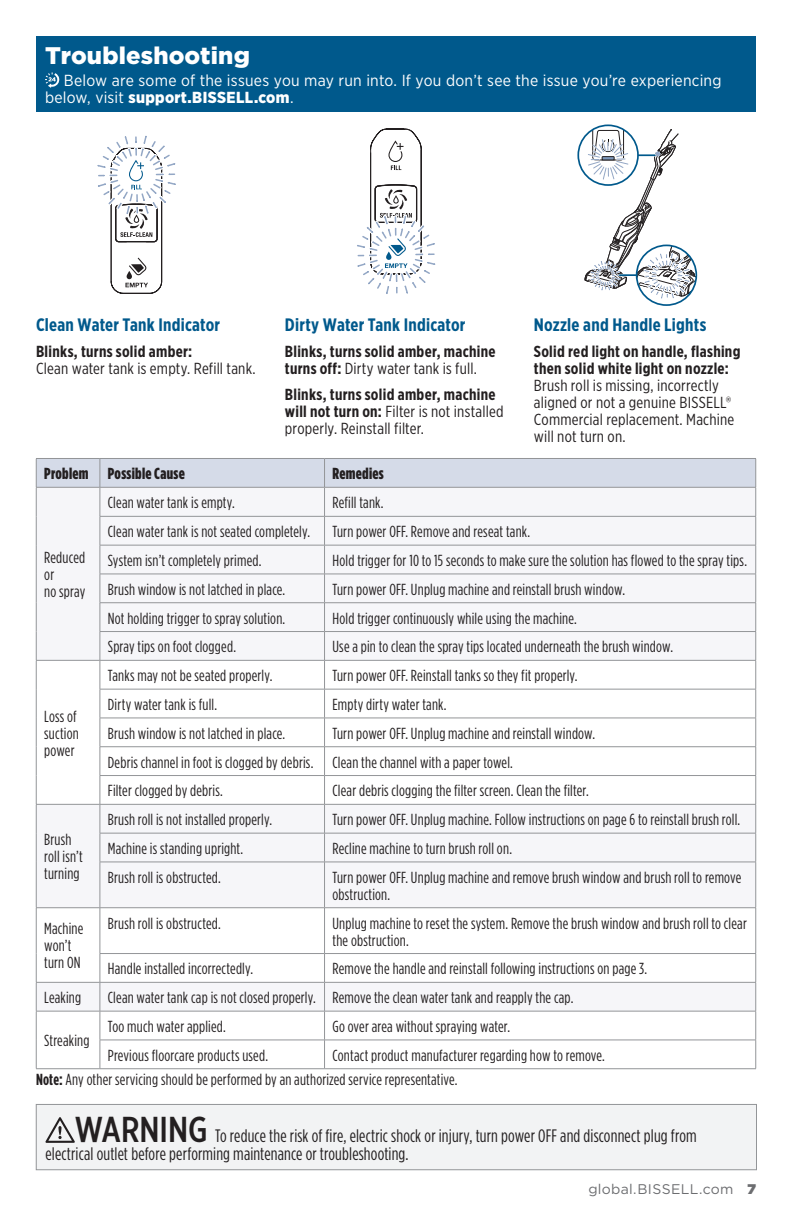
<style>
.page{position:relative;width:792px;height:1224px;background:#fff}
.page>*{position:absolute;margin:0;border:0;box-sizing:border-box;transform-origin:0 0}
.t1{font:900 24px "Gotham";letter-spacing:.005em;color:#fff}
.Warning_Box_Copy{font:18px/18px "Gotham Condensed";letter-spacing:.01em;color:#231f20}
.t2{font:700 18px "Gotham X Narrow";letter-spacing:.015em;color:#00598c}
.Troubleshooting_Body{font:16px/17px "Gotham Condensed";letter-spacing:.015em;color:#231f20}
.Body{font:16px/17px "Gotham X Narrow";letter-spacing:.015em;color:#231f20}
.Body-2{font:16px/17px "Gotham Narrow";letter-spacing:.015em;color:#fff}
.Body-3{font:700 16px/17px "Gotham X Narrow";letter-spacing:.02em;color:#231f20}
.Body-4{font:900 16px "Gotham Condensed";letter-spacing:.015em;color:#231f20}
.t3{font:14px "Gotham";letter-spacing:.02em;color:#6c6d70}
.s1{font-weight:900}
.s2{font-weight:700}
.s3{font-weight:400}
.s4{font-family:"Gotham X Narrow";font-weight:500;font-size:36px}
</style>
<div class="page">
<div style="left:36px;top:36px;width:720px;height:76px;background:#00598c"></div>
<svg style="left:45px;top:72px;width:15px;height:16px"></svg>
<svg style="left:37px;top:862px;width:718px;height:149px;fill:#f6f6f9"></svg>
<svg style="left:99px;top:1012px;width:656px;height:56px"></svg>
<hr style="left:36px;top:862px;width:1px;height:45px;background:#939598">
<hr style="left:100px;top:862px;width:225px;height:1px;background:#939598">
<hr style="left:100px;top:862px;width:1px;height:45px;background:#939598">
<hr style="left:325px;top:862px;width:431px;height:1px;background:#939598">
<hr style="left:324px;top:862px;width:1px;height:45px;background:#939598">
<hr style="left:755px;top:862px;width:1px;height:45px;background:#939598">
<hr style="left:36px;top:907px;width:64px;height:1px;background:#939598">
<hr style="left:36px;top:908px;width:1px;height:46px;background:#939598">
<hr style="left:100px;top:907px;width:225px;height:1px;background:#939598">
<hr style="left:100px;top:908px;width:1px;height:45px;background:#939598">
<hr style="left:325px;top:907px;width:431px;height:1px;background:#939598">
<hr style="left:324px;top:908px;width:1px;height:45px;background:#939598">
<hr style="left:755px;top:908px;width:1px;height:45px;background:#939598">
<hr style="left:100px;top:953px;width:225px;height:1px;background:#939598">
<hr style="left:325px;top:953px;width:431px;height:1px;background:#939598">
<hr style="left:36px;top:982px;width:64px;height:1px;background:#939598">
<hr style="left:100px;top:982px;width:225px;height:1px;background:#939598">
<hr style="left:325px;top:982px;width:431px;height:1px;background:#939598">
<hr style="left:36px;top:1011px;width:64px;height:1px;background:#939598">
<hr style="left:100px;top:1011px;width:225px;height:1px;background:#939598">
<hr style="left:325px;top:1011px;width:431px;height:1px;background:#939598">
<svg style="left:36px;top:954px;width:1px;height:114px"></svg>
<hr style="left:100px;top:1040px;width:225px;height:1px;background:#939598">
<svg style="left:100px;top:954px;width:1px;height:114px"></svg>
<hr style="left:325px;top:1040px;width:431px;height:1px;background:#939598">
<svg style="left:324px;top:954px;width:1px;height:114px"></svg>
<svg style="left:755px;top:954px;width:1px;height:114px"></svg>
<hr style="left:36px;top:1068px;width:64px;height:1px;background:#939598">
<hr style="left:100px;top:1068px;width:225px;height:1px;background:#939598">
<hr style="left:325px;top:1068px;width:431px;height:1px;background:#939598">
<svg style="left:36px;top:458px;width:720px;height:404px"></svg>
<hr style="left:36px;top:487px;width:64px;height:1px;background:#939598">
<hr style="left:100px;top:487px;width:225px;height:1px;background:#939598">
<hr style="left:325px;top:487px;width:431px;height:1px;background:#939598">
<svg style="left:357px;top:129px;width:79px;height:165px"></svg>
<svg style="left:578px;top:125px;width:60px;height:60px"></svg>
<svg style="left:585px;top:125px;width:111px;height:177px"></svg>
<div style="left:636px;top:245px;width:61px;height:61px;border:2px solid #00598c;border-radius:50%"></div>
<svg style="left:97px;top:135px;width:79px;height:159px"></svg>
<div style="left:36px;top:1104px;width:720px;height:66px;background:#f2f3f4"></div>
<svg style="left:46px;top:1117px;width:29px;height:25px"></svg>
<div style="left:36px;top:1104px;width:721px;height:66px;border:1px solid #939598"></div>
<h1 class="t1" style="left:45px;top:39px;width:206px">Troubleshooting</h1>
<p class="Body-2" style="left:45px;top:71px;width:678px;text-indent:19px">Below are some of the issues you may run into. If you don’t see the issue you’re experiencing below, visit <span class="s1">support.BISSELL.com</span>.</p>
<h3 class="t2" style="left:36px;top:314px;width:186px">Clean Water Tank Indicator</h3>
<p class="Body" style="left:36px;top:343px;width:221px"><span class="s2">Blinks, turns solid amber:<br></span>Clean water tank is empty. Refill tank.</p>
<h3 class="t2" style="left:285px;top:314px;width:182px">Dirty Water Tank Indicator</h3>
<p class="Body-3" style="left:285px;top:343px;width:212px">Blinks, turns solid amber, machine turns off: <span class="s3">Dirty water tank is full.</span></p>
<p class="Body" style="left:285px;top:386px;width:220px"><span class="s2">Blinks, turns solid amber, machine will not turn on:</span> Filter is not installed properly. Reinstall filter.</p>
<p class="Body-4" style="left:44px;top:464px;width:46px">Problem</p>
<p class="Body-4" style="left:108px;top:464px;width:78px">Possible Cause</p>
<p class="Body-4" style="left:333px;top:464px;width:53px">Remedies</p>
<h3 class="t2" style="left:534px;top:314px;width:174px">Nozzle and Handle Lights</h3>
<p class="Body" style="left:534px;top:343px;width:208px"><span class="s2">Solid red light on handle, flashing then solid white light on nozzle:<br></span>Brush roll is missing, incorrectly aligned or not a genuine BISSELL®<br>Commercial replacement. Machine will not turn on.</p>
<p class="Troubleshooting_Body" style="left:44px;top:549px;width:43px">Reduced or<br>no spray</p>
<p class="Troubleshooting_Body" style="left:44px;top:707px;width:36px">Loss of suction power</p>
<p class="Troubleshooting_Body" style="left:44px;top:831px;width:40px">Brush roll isn’t turning</p>
<p class="Troubleshooting_Body" style="left:44px;top:920px;width:41px">Machine won’t turn ON</p>
<p class="Troubleshooting_Body" style="left:108px;top:494px;width:129px">Clean water tank is empty.</p>
<p class="Troubleshooting_Body" style="left:333px;top:494px;width:53px">Refill tank.</p>
<p class="Troubleshooting_Body" style="left:108px;top:523px;width:204px">Clean water tank is not seated completely.</p>
<p class="Troubleshooting_Body" style="left:333px;top:523px;width:199px">Turn power OFF. Remove and reseat tank.</p>
<p class="Troubleshooting_Body" style="left:108px;top:552px;width:155px">System isn’t completely primed.</p>
<p class="Troubleshooting_Body" style="left:333px;top:552px;width:416px">Hold trigger for 10 to 15 seconds to make sure the solution has flowed to the spray tips.</p>
<p class="Troubleshooting_Body" style="left:108px;top:580px;width:179px">Brush window is not latched in place.</p>
<p class="Troubleshooting_Body" style="left:333px;top:580px;width:294px">Turn power OFF. Unplug machine and reinstall brush window.</p>
<p class="Troubleshooting_Body" style="left:108px;top:609px;width:179px">Not holding trigger to spray solution.</p>
<p class="Troubleshooting_Body" style="left:333px;top:609px;width:246px">Hold trigger continuously while using the machine.</p>
<p class="Troubleshooting_Body" style="left:108px;top:638px;width:130px">Spray tips on foot clogged.</p>
<p class="Troubleshooting_Body" style="left:333px;top:638px;width:342px">Use a pin to clean the spray tips located underneath the brush window.</p>
<p class="Troubleshooting_Body" style="left:108px;top:667px;width:166px">Tanks may not be seated properly.</p>
<p class="Troubleshooting_Body" style="left:333px;top:667px;width:247px">Turn power OFF. Reinstall tanks so they fit properly.</p>
<p class="Troubleshooting_Body" style="left:108px;top:696px;width:111px">Dirty water tank is full.</p>
<p class="Troubleshooting_Body" style="left:333px;top:696px;width:116px">Empty dirty water tank.</p>
<p class="Troubleshooting_Body" style="left:108px;top:724px;width:179px">Brush window is not latched in place.</p>
<p class="Troubleshooting_Body" style="left:333px;top:724px;width:264px">Turn power OFF. Unplug machine and reinstall window.</p>
<p class="Troubleshooting_Body" style="left:108px;top:753px;width:207px">Debris channel in foot is clogged by debris.</p>
<p class="Troubleshooting_Body" style="left:333px;top:753px;width:182px">Clean the channel with a paper towel.</p>
<p class="Troubleshooting_Body" style="left:108px;top:782px;width:117px">Filter clogged by debris.</p>
<p class="Troubleshooting_Body" style="left:333px;top:782px;width:258px">Clear debris clogging the filter screen. Clean the filter.</p>
<p class="Troubleshooting_Body" style="left:108px;top:811px;width:166px">Brush roll is not installed properly.</p>
<p class="Troubleshooting_Body" style="left:333px;top:811px;width:409px">Turn power OFF. Unplug machine. Follow instructions on page 6 to reinstall brush roll.</p>
<p class="Troubleshooting_Body" style="left:108px;top:840px;width:137px">Machine is standing upright.</p>
<p class="Troubleshooting_Body" style="left:333px;top:840px;width:181px">Recline machine to turn brush roll on.</p>
<p class="Troubleshooting_Body" style="left:108px;top:868px;width:114px">Brush roll is obstructed.</p>
<p class="Troubleshooting_Body" style="left:333px;top:868px;width:410px">Turn power OFF. Unplug machine and remove brush window and brush roll to remove obstruction.</p>
<p class="Troubleshooting_Body" style="left:108px;top:914px;width:114px">Brush roll is obstructed.</p>
<p class="Troubleshooting_Body" style="left:333px;top:914px;width:416px">Unplug machine to reset the system. Remove the brush window and brush roll to clear the obstruction.</p>
<p class="Troubleshooting_Body" style="left:108px;top:960px;width:147px">Handle installed incorrectedly.</p>
<p class="Troubleshooting_Body" style="left:333px;top:960px;width:316px">Remove the handle and reinstall following instructions on page 3.</p>
<p class="Troubleshooting_Body" style="left:44px;top:989px;width:38px">Leaking</p>
<p class="Troubleshooting_Body" style="left:108px;top:989px;width:209px">Clean water tank cap is not closed properly.</p>
<p class="Troubleshooting_Body" style="left:333px;top:989px;width:242px">Remove the clean water tank and reapply the cap.</p>
<p class="Troubleshooting_Body" style="left:44px;top:1032px;width:47px">Streaking</p>
<p class="Troubleshooting_Body" style="left:108px;top:1018px;width:119px">Too much water applied.</p>
<p class="Troubleshooting_Body" style="left:333px;top:1018px;width:179px">Go over area without spraying water.</p>
<p class="Troubleshooting_Body" style="left:108px;top:1046px;width:162px">Previous floorcare products used.</p>
<p class="Troubleshooting_Body" style="left:333px;top:1046px;width:274px">Contact product manufacturer regarding how to remove.</p>
<p class="Troubleshooting_Body" style="left:36px;top:1071px;width:423px"><span class="s2">Note:</span> Any other servicing should be performed by an authorized service representative.</p>
<p class="Warning_Box_Copy" style="left:46px;top:1127px;width:653px;text-indent:29px"><span class="s4">WARNING</span> To reduce the risk of fire, electric shock or injury, turn power OFF and disconnect plug from electrical outlet before performing maintenance or troubleshooting.</p>
<p class="t3" style="left:588px;top:1180px;width:169px">global.BISSELL.com <span class="s1">7</span></p>
</div>
